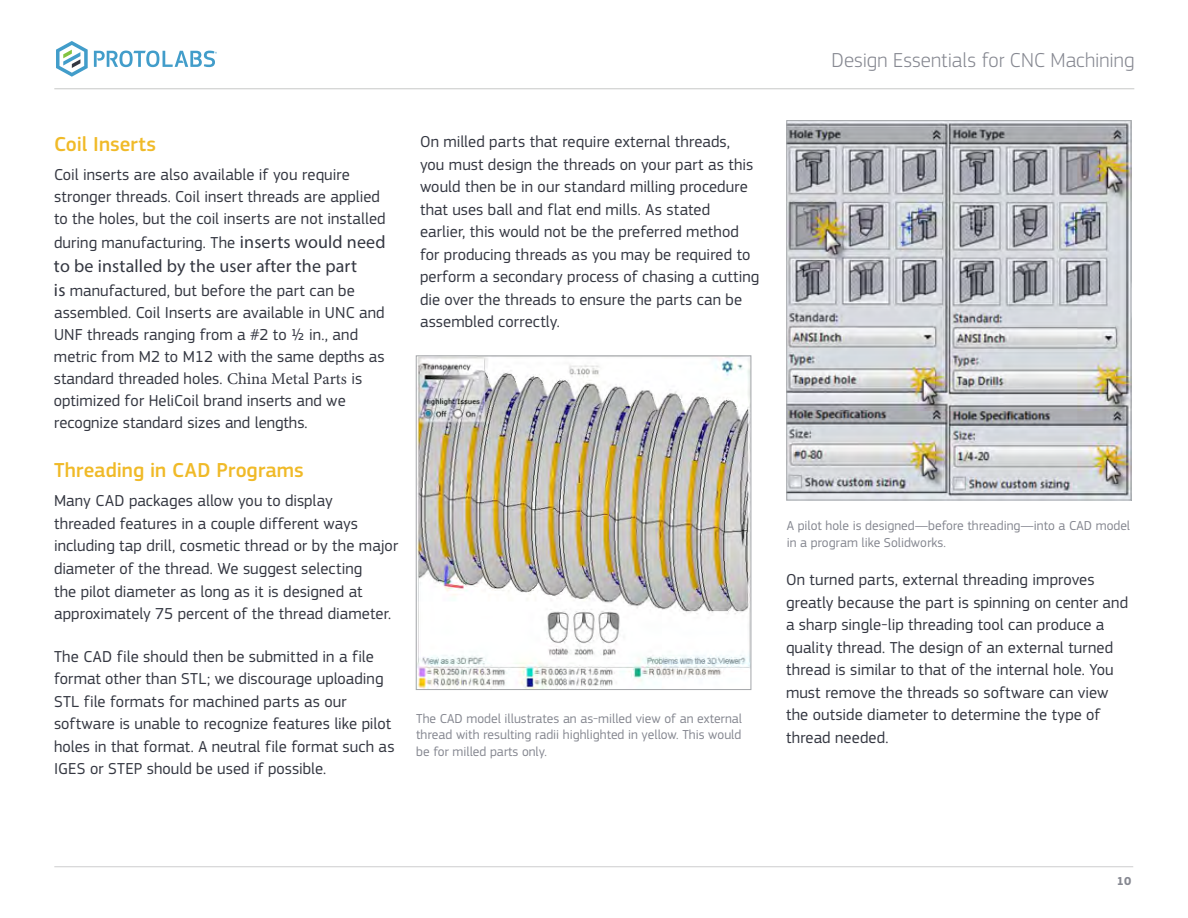
<style>
.page{position:relative;width:1188px;height:918px;background:#fff}
.page>*{position:absolute;margin:0;border:0;box-sizing:border-box;transform-origin:0 0}
.t1{font:500 21px "PF Square Sans Pro";color:#f0ba28}
.t2{font:300 21px "PF Square Sans Pro";color:#868891}
.t3{font:18px "Myriad Pro";letter-spacing:.01em;color:#343741}
.t4{font:16.5px/22.5px "PF Square Sans Pro";letter-spacing:.005em;color:#343741}
.t5{font:13.5px/16.2px "PF Square Sans Pro";color:#868891}
.t6{font:700 12px "PF Square Sans Pro";color:#868891}
.s1{font-family:"Myriad Pro";font-size:18px}
.s2{font-family:"Minion Pro"}
</style>
<div class="page">
<hr style="left:54px;top:866px;width:1079px;height:1px;background:#cdcdce">
<hr style="left:54px;top:88px;width:1080px;height:1px;background:#c7c8c7">
<svg style="left:94px;top:51px;width:123px;height:16px"></svg>
<svg style="left:56px;top:41px;width:32px;height:36px"></svg>
<img style="left:788px;top:122px;width:341px;height:376px">
<div style="left:786px;top:120px;width:345px;height:380px;border:1px solid #a3a6a9"></div>
<img style="left:418px;top:357px;width:331px;height:331px">
<div style="left:416px;top:355px;width:335px;height:335px;border:1px solid #a3a6a9"></div>
<p class="t1" style="left:54px;top:131px;width:104px">Coil Inserts</p>
<p class="t4" style="left:54px;top:164px;width:333px;line-height:22px">Coil inserts are also available if you require stronger threads. Coil insert threads are applied to the holes, but the coil inserts are not installed</p>
<p class="t4" style="left:54px;top:231px;width:333px">during manufacturing. The <span class="s1">inserts would need</span></p>
<p class="t3" style="left:54px;top:255px;width:305px">to be installed by the user after the part</p>
<p class="t4" style="left:54px;top:279px;width:332px;line-height:22px"><span class="s1">is</span> manufactured, but before the part can be assembled. Coil Inserts are available in UNC and UNF threads ranging from a #2 to ½ in., and metric from M2 to M12 with the same depths as standard threaded holes. <span class="s2">China Metal Parts</span> is optimized for HeliCoil brand inserts and we recognize standard sizes and lengths.</p>
<p class="t1" style="left:54px;top:458px;width:251px">Threading in CAD Programs</p>
<p class="t4" style="left:54px;top:490px;width:346px">Many CAD packages allow you to display threaded features in a couple different ways including tap drill, cosmetic thread or by the major diameter of the thread. We suggest selecting<br>the pilot diameter as long as it is designed at approximately 75 percent of the thread diameter.</p>
<p class="t4" style="left:54px;top:645px;width:342px">The CAD file should then be submitted in a file format other than STL; we discourage uploading STL file formats for machined parts as our software is unable to recognize features like pilot holes in that format. A neutral file format such as IGES or STEP should be used if possible.</p>
<p class="t4" style="left:420px;top:131px;width:341px">On milled parts that require external threads,<br>you must design the threads on your part as this would then be in our standard milling procedure that uses ball and flat end mills. As stated earlier, this would not be the preferred method for producing threads as you may be required to perform a secondary process of chasing a cutting die over the threads to ensure the parts can be assembled correctly.</p>
<p class="t5" style="left:416px;top:711px;width:327px;text-align:justify">The CAD model illustrates an as-milled view of an external thread with resulting radii highlighted in yellow. This would be for milled parts only.</p>
<p class="t2" style="left:831px;top:48px;width:304px">Design Essentials for CNC Machining</p>
<p class="t5" style="left:787px;top:518px;width:345px">A pilot hole is designed—before threading—into a CAD model in a program like Solidworks.</p>
<p class="t4" style="left:786px;top:569px;width:344px">On turned parts, external threading improves greatly because the part is spinning on center and a sharp single-lip threading tool can produce a quality thread. The design of an external turned thread is similar to that of the internal hole. You must remove the threads so software can view the outside diameter to determine the type of thread needed.</p>
<p class="t6" style="left:1117px;top:874px;width:16px">10</p>
</div>
